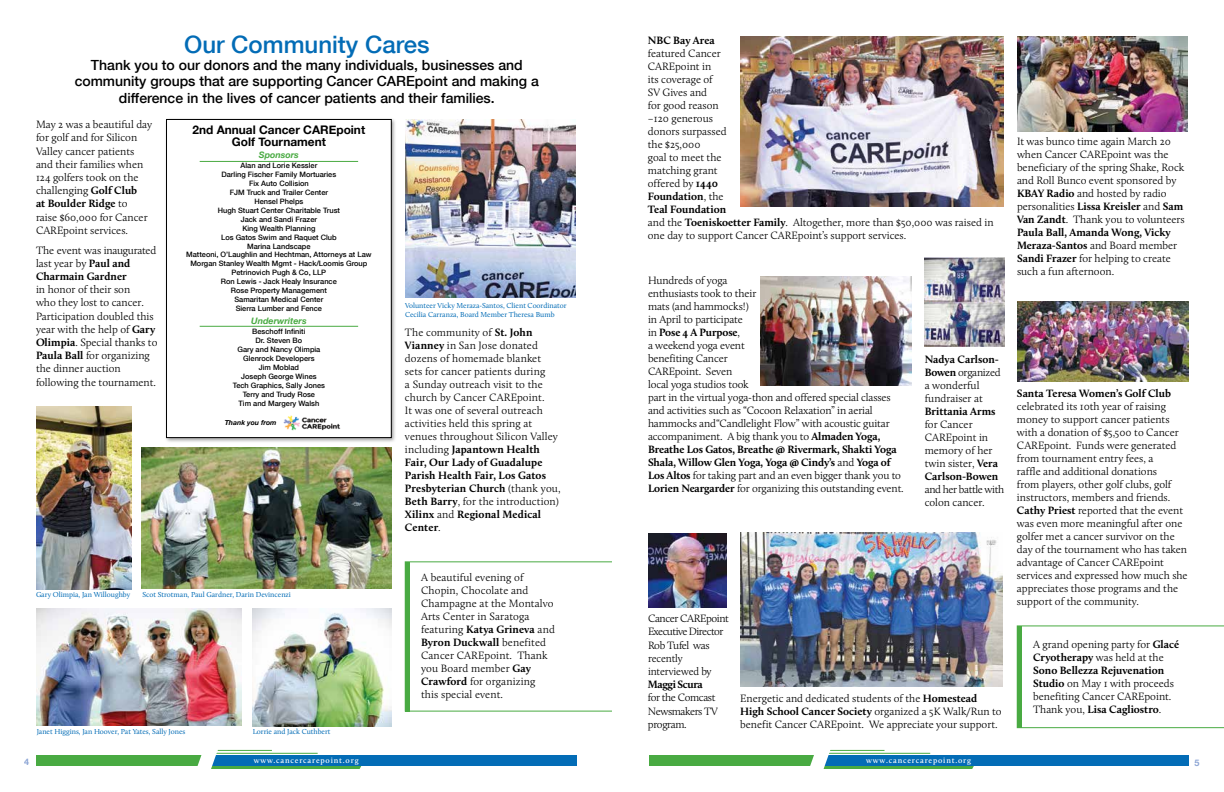
<style>
.page{position:relative;width:1224px;height:792px;background:#fff}
.page>*{position:absolute;margin:0;border:0;box-sizing:border-box;transform-origin:0 0}
.t1{font:500 24px "Helvetica Neue";color:#036cb6}
.t2{font:500 14px/16.8px "Helvetica Neue";color:#000;text-align:center}
.t3{font:700 11.9px/11.9px "Helvetica Neue";color:#000;text-align:center}
.t4{font:300 11px/13px "Calluna";color:#000}
.t5{font:300 11px/13.2px "Calluna";letter-spacing:-.035em;color:#000}
.t6{font:700 11px "Calluna";color:#000}
.t7{font:700 11px "Calluna";letter-spacing:-.035em;color:#000}
.t8{font:700 9px "Helvetica Neue";color:#8ca5d5}
.t9{font:italic 700 8.9px "Helvetica Neue";color:#49aa42}
.t10{font:600 8px "Calluna";letter-spacing:.1em;color:#fff}
.t11{font:7.5px/9px "Calluna";color:#036cb6}
.t12{font:500 7.4px/8.9px "Helvetica Neue";color:#000;text-align:center}
.t13{font:italic 700 7px "Helvetica Neue";color:#000}
.s1{font-weight:700}
</style>
<div class="page">
<hr style="left:205px;top:766px;width:164px;height:2px;background:#49aa42">
<svg style="left:358px;top:755px;width:31px;height:14px"></svg>
<div style="left:195px;top:756px;width:381px;height:10px;background:#036cb6"></div>
<div style="left:36px;top:756px;width:166px;height:10px;background:#49aa42"></div>
<hr style="left:217px;top:750px;width:55px;height:1px;background:#49aa42">
<hr style="left:215px;top:753px;width:103px;height:1px;background:#49aa42">
<svg style="left:196px;top:749px;width:23px;height:20px"></svg>
<hr style="left:818px;top:766px;width:163px;height:2px;background:#49aa42">
<svg style="left:971px;top:755px;width:30px;height:14px"></svg>
<div style="left:807px;top:756px;width:382px;height:10px;background:#036cb6"></div>
<div style="left:649px;top:756px;width:165px;height:10px;background:#49aa42"></div>
<hr style="left:830px;top:750px;width:55px;height:1px;background:#49aa42">
<hr style="left:827px;top:753px;width:103px;height:1px;background:#49aa42">
<svg style="left:808px;top:750px;width:23px;height:19px"></svg>
<hr style="left:405px;top:562px;width:4px;height:149px;background:#49aa42">
<img style="left:740px;top:36px;width:263px;height:170px">
<img style="left:740px;top:533px;width:263px;height:154px">
<img style="left:1017px;top:36px;width:170px;height:95px">
<svg style="left:1017px;top:626px;width:207px;height:102px"></svg>
<div style="left:1017px;top:626px;width:5px;height:101px;background:#49aa42"></div>
<img style="left:760px;top:277px;width:151px;height:108px">
<img style="left:1017px;top:301px;width:171px;height:81px">
<img style="left:925px;top:257px;width:79px;height:89px">
<img style="left:648px;top:534px;width:79px;height:74px">
<img style="left:142px;top:447px;width:250px;height:142px">
<div style="left:164px;top:117px;width:233px;height:326px;background:#000;opacity:.4"></div>
<div style="left:167px;top:119px;width:224px;height:319px;background:#fff"></div>
<div style="left:166px;top:119px;width:225px;height:319px;border:1px solid #000"></div>
<hr style="left:200px;top:161px;width:158px;height:1px;background:#49aa42">
<hr style="left:200px;top:326px;width:158px;height:1px;background:#49aa42">
<img style="left:283px;top:415px;width:58px;height:16px">
<img style="left:36px;top:406px;width:96px;height:183px">
<img style="left:36px;top:608px;width:205px;height:118px">
<img style="left:252px;top:608px;width:140px;height:118px">
<img style="left:405px;top:120px;width:171px;height:177px">
<h1 class="t1" style="left:184px;top:29px;width:247px">Our Community Cares</h1>
<p class="t2" style="left:75px;top:56px;width:466px">Thank you to our donors and the many individuals, businesses and community groups that are supporting Cancer CAREpoint and making a difference in the lives of cancer patients and their families.</p>
<p class="t4" style="left:36px;top:118px;width:118px">May 2 was a beautiful day for golf and for Silicon<br>Valley cancer patients and their families when<br>124 golfers took on the challenging <span class="s1">Golf Club<br>at Boulder Ridge</span> to<br>raise $60,000 for Cancer<br>CAREpoint services.</p>
<p class="t4" style="left:36px;top:243px;width:122px">The event was inaugurated last year by <span class="s1">Paul and<br>Charmain Gardner</span></p>
<p class="t4" style="left:36px;top:283px;width:123px">in honor of their son<br>who they lost to cancer.<br>Participation doubled this year with the help of <span class="s1">Gary<br>Olimpia</span>. Special thanks to<br><span class="s1">Paula Ball</span> for organizing the dinner auction following the tournament.</p>
<p class="t3" style="left:193px;top:124px;width:174px">2nd Annual Cancer CAREpoint<br>Golf Tournament</p>
<p class="t9" style="left:259px;top:149px;width:41px">Sponsors</p>
<p class="t12" style="left:186px;top:161px;width:187px">Alan and Lorie Kessler<br>Darling Fischer Family Mortuaries<br>Fix Auto Collision<br>FJM Truck and Trailer Center<br>Hensel Phelps<br>Hugh Stuart Center Charitable Trust<br>Jack and Sandi Frazer<br>King Wealth Planning<br>Los Gatos Swim and Raquet Club<br>Marina Landscape<br>Matteoni, O’Laughlin and Hechtman, Attorneys at Law<br>Morgan Stanley Wealth Mgmt - Hack/Loomis Group<br>Petrinovich Pugh &amp; Co, LLP<br>Ron Lewis - Jack Healy Insurance<br>Rose Property Management<br>Samaritan Medical Center<br>Sierra Lumber and Fence</p>
<p class="t9" style="left:251px;top:315px;width:57px">Underwriters</p>
<p class="t12" style="left:233px;top:327px;width:94px">Beschoff Infiniti<br>Dr. Steven Bo<br>Gary and Nancy Olimpia<br>Glenrock Developers<br>Jim Moblad<br>Joseph George Wines<br>Tech Graphics, Sally Jones<br>Terry and Trudy Rose<br>Tim and Margery Walsh</p>
<p class="t13" style="left:225px;top:418px;width:53px">Thank you from</p>
<p class="t11" style="left:36px;top:590px;width:96px">Gary Olimpia, Jan Willoughby</p>
<p class="t11" style="left:143px;top:590px;width:150px">Scot Strotman, Paul Gardner, Darin Devincenzi</p>
<p class="t11" style="left:37px;top:727px;width:150px">Janet Higgins, Jan Hoover, Pat Yates, Sally Jones</p>
<p class="t11" style="left:253px;top:727px;width:79px">Lorrie and Jack Cuthbert</p>
<p class="t11" style="left:405px;top:301px;width:163px">Volunteer Vicky Meraza-Santos, Client Coordinator<br>Cecilia Carranza, Board Member Theresa Bumb</p>
<p class="t4" style="left:405px;top:326px;width:157px">The community of <span class="s1">St. John<br>Vianney</span> in San Jose donated dozens of homemade blanket sets for cancer patients during<br>a Sunday outreach visit to the church by Cancer CAREpoint.<br>It was one of several outreach activities held this spring at venues throughout Silicon Valley including <span class="s1">Japantown Health<br>Fair, Our Lady of Guadalupe<br>Parish Health Fair, Los Gatos<br>Presbyterian Church</span> (thank you,<br><span class="s1">Beth Barry</span>, for the introduction)<br><span class="s1">Xilinx</span> and <span class="s1">Regional Medical<br>Center</span>.</p>
<p class="t4" style="left:421px;top:571px;width:135px">A beautiful evening of<br>Chopin, Chocolate and<br>Champagne at the Montalvo<br>Arts Center in Saratoga featuring <span class="s1">Katya Grineva</span> and<br><span class="s1">Byron Duckwall</span> benefited<br>Cancer CAREpoint. Thank you Board member <span class="s1">Gay<br>Crawford</span> for organizing this special event.</p>
<p class="t6" style="left:648px;top:34px;width:68px">NBC Bay Area</p>
<p class="t4" style="left:648px;top:47px;width:347px">featured Cancer<br>CAREpoint in<br>its coverage of<br>SV Gives and<br>for good reason<br>–120 generous<br>donors surpassed<br>the $25,000<br>goal to meet the<br>matching grant<br>offered by <span class="s1">1440<br>Foundation</span>, the<br><span class="s1">Teal Foundation<br></span>and the <span class="s1">Toeniskoetter Family</span>. Altogether, more than $50,000 was raised in one day to support Cancer CAREpoint’s support services.</p>
<p class="t4" style="left:648px;top:274px;width:257px">Hundreds of yoga<br>enthusiasts took to their<br>mats (and hammocks!)<br>in April to participate<br>in <span class="s1">Pose 4 A Purpose</span>,<br>a weekend yoga event<br>benefiting Cancer<br>CAREpoint. Seven<br>local yoga studios took<br>part in the virtual yoga-thon and offered special classes and activities such as “Cocoon Relaxation” in aerial hammocks and“Candlelight Flow” with acoustic guitar accompaniment. A big thank you to <span class="s1">Almaden Yoga, Breathe Los Gatos, Breathe @ Rivermark, Shakti Yoga Shala, Willow Glen Yoga, Yoga @ Cindy’s</span> and <span class="s1">Yoga of Los Altos</span> for taking part and an even bigger thank you to <span class="s1">Lorien Neargarder</span> for organizing this outstanding event.</p>
<p class="t4" style="left:925px;top:353px;width:78px"><span class="s1">Nadya Carlson-<br>Bowen</span> organized a wonderful fundraiser at</p>
<p class="t6" style="left:925px;top:405px;width:72px">Brittania Arms</p>
<p class="t4" style="left:925px;top:418px;width:75px">for Cancer<br>CAREpoint in memory of her twin sister, <span class="s1">Vera<br>Carlson-Bowen</span></p>
<p class="t5" style="left:925px;top:483px;width:81px">and her battle with colon cancer.</p>
<p class="t5" style="left:648px;top:612px;width:82px">Cancer CAREpoint<br>Executive Director<br>Rob Tufel was recently interviewed by</p>
<p class="t7" style="left:648px;top:678px;width:56px">Maggi Scura</p>
<p class="t5" style="left:648px;top:691px;width:71px">for the Comcast<br>Newsmakers TV program.</p>
<p class="t4" style="left:740px;top:692px;width:263px">Energetic and dedicated students of the <span class="s1">Homestead<br>High School Cancer Society</span> organized a 5K Walk/Run to benefit Cancer CAREpoint. We appreciate your support.</p>
<p class="t4" style="left:1017px;top:134px;width:169px">It was bunco time again March 20 when Cancer CAREpoint was the beneficiary of the spring Shake, Rock and Roll Bunco event sponsored by<br><span class="s1">KBAY Radio</span> and hosted by radio personalities <span class="s1">Lissa Kreisler</span> and <span class="s1">Sam<br>Van Zandt</span>. Thank you to volunteers<br><span class="s1">Paula Ball, Amanda Wong, Vicky<br>Meraza-Santos</span> and Board member<br><span class="s1">Sandi Frazer</span> for helping to create such a fun afternoon.</p>
<p class="t6" style="left:1017px;top:386px;width:156px">Santa Teresa Women’s Golf Club</p>
<p class="t4" style="left:1017px;top:399px;width:172px">celebrated its 10th year of raising money to support cancer patients with a donation of $5,500 to Cancer CAREpoint. Funds were generated from tournament entry fees, a<br>raffle and additional donations<br>from players, other golf clubs, golf instructors, members and friends.<br><span class="s1">Cathy Priest</span> reported that the event was even more meaningful after one golfer met a cancer survivor on the day of the tournament who has taken advantage of Cancer CAREpoint services and expressed how much she appreciates those programs and the support of the community.</p>
<p class="t4" style="left:1033px;top:637px;width:147px">A grand opening party for <span class="s1">Glacé<br>Cryotherapy</span> was held at the<br><span class="s1">Sono Bellezza Rejuvenation<br>Studio</span> on May 1 with proceeds benefiting Cancer CAREpoint.<br>Thank you, <span class="s1">Lisa Cagliostro</span>.</p>
<p class="t10" style="left:254px;top:755px;width:106px">www.cancercarepoint.org</p>
<p class="t10" style="left:866px;top:755px;width:106px">www.cancercarepoint.org</p>
<p class="t8" style="left:24px;top:756px;width:7px">4</p>
<p class="t8" style="left:1195px;top:757px;width:7px">5</p>
</div>
